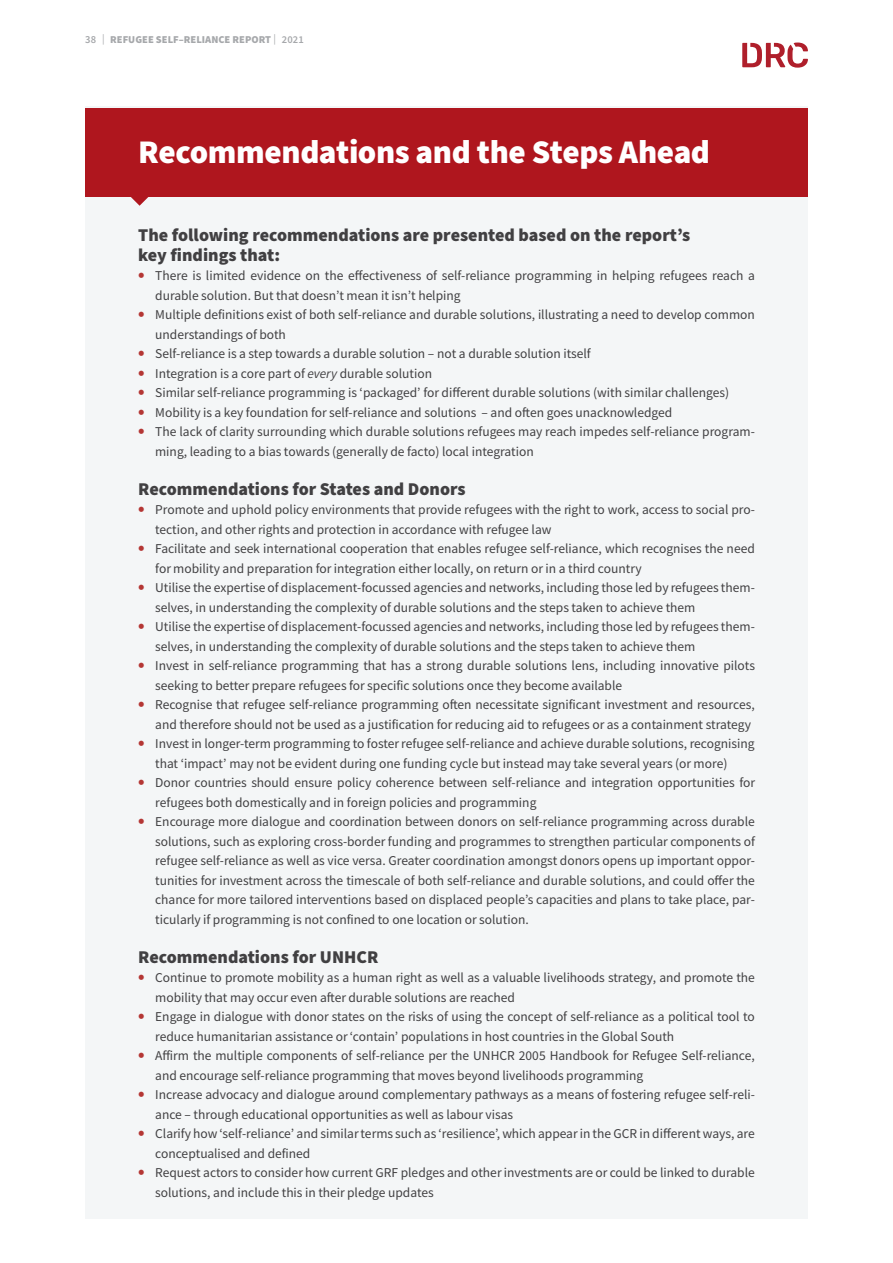
<style>
.page{position:relative;width:893px;height:1263px;background:#fff}
.page>*{position:absolute;margin:0;border:0;box-sizing:border-box;transform-origin:0 0}
.t1{font:900 33px "Source Sans Pro";letter-spacing:-.01em;color:#fff}
.t2{font:900 18px/19.5px "Source Sans Pro";color:#414042}
.t3{font:13.5px/19.5px "Source Sans Variable";color:#414042}
.t4{font:900 10.5px "Source Sans Pro";color:#a6a8ab}
.s1{font-weight:600}
.s2{font-weight:400}
.s3{font-family:"Source Sans Pro";font-weight:900;font-size:18px;color:#b43634}
.s4{font-style:italic}
</style>
<div class="page">
<div style="left:85px;top:106px;width:723px;height:1113px;background:#f4f6f7"></div>
<div style="left:85px;top:108px;width:723px;height:88px;background:#af161e"></div>
<svg style="left:128px;top:196px;width:24px;height:10px"></svg>
<svg style="left:742px;top:43px;width:66px;height:25px"></svg>
<p class="t4" style="left:85px;top:32px;width:220px"><span class="s1">38</span> <span class="s2">|</span> REFUGEE SELF–RELIANCE REPORT <span class="s2">|</span> <span class="s1">2021</span></p>
<h1 class="t1" style="left:138px;top:129px;width:573px">Recommendations and the Steps Ahead</h1>
<h2 class="t2" style="left:138px;top:226px;width:554px">The following recommendations are presented based on the report’s key findings that:</h2>
<p class="t3" style="left:155px;top:266px;width:601px;text-indent:-17px"><span class="s3">•</span> There is limited evidence on the effectiveness of self-reliance programming in helping refugees reach a durable solution. But that doesn’t mean it isn’t helping</p>
<p class="t3" style="left:155px;top:305px;width:601px;text-indent:-17px"><span class="s3">•</span> Multiple definitions exist of both self-reliance and durable solutions, illustrating a need to develop common understandings of both</p>
<p class="t3" style="left:138px;top:344px;width:454px"><span class="s3">•</span> Self-reliance is a step towards a durable solution – not a durable solution itself</p>
<p class="t3" style="left:138px;top:363px;width:296px"><span class="s3">•</span> Integration is a core part of <span class="s4">every</span> durable solution</p>
<p class="t3" style="left:138px;top:383px;width:593px"><span class="s3">•</span> Similar self-reliance programming is ‘packaged’ for different durable solutions (with similar challenges)</p>
<p class="t3" style="left:138px;top:402px;width:536px"><span class="s3">•</span> Mobility is a key foundation for self-reliance and solutions – and often goes unacknowledged</p>
<p class="t3" style="left:155px;top:422px;width:601px;text-indent:-17px"><span class="s3">•</span> The lack of clarity surrounding which durable solutions refugees may reach impedes self-reliance program&shy;ming, leading to a bias towards (generally de facto) local integration</p>
<h2 class="t2" style="left:138px;top:479px;width:329px">Recommendations for States and Donors</h2>
<p class="t3" style="left:155px;top:500px;width:601px;text-indent:-17px"><span class="s3">•</span> Promote and uphold policy environments that provide refugees with the right to work, access to social pro&shy;tection, and other rights and protection in accordance with refugee law</p>
<p class="t3" style="left:155px;top:539px;width:601px;text-indent:-17px"><span class="s3">•</span> Facilitate and seek international cooperation that enables refugee self-reliance, which recognises the need for mobility and preparation for integration either locally, on return or in a third country</p>
<p class="t3" style="left:155px;top:578px;width:601px;text-indent:-17px"><span class="s3">•</span> Utilise the expertise of displacement-focussed agencies and networks, including those led by refugees them&shy;selves, in understanding the complexity of durable solutions and the steps taken to achieve them</p>
<p class="t3" style="left:155px;top:617px;width:601px;text-indent:-17px"><span class="s3">•</span> Utilise the expertise of displacement-focussed agencies and networks, including those led by refugees them&shy;selves, in understanding the complexity of durable solutions and the steps taken to achieve them</p>
<p class="t3" style="left:155px;top:656px;width:601px;text-indent:-17px"><span class="s3">•</span> Invest in self-reliance programming that has a strong durable solutions lens, including innovative pilots seeking to better prepare refugees for specific solutions once they become available</p>
<p class="t3" style="left:138px;top:695px;width:618px;text-align:right"><span class="s3">•</span> Recognise that refugee self-reliance programming often necessitate significant investment and resources, and therefore should not be used as a justification for reducing aid to refugees or as a containment strategy</p>
<p class="t3" style="left:155px;top:734px;width:601px;text-indent:-17px"><span class="s3">•</span> Invest in longer-term programming to foster refugee self-reliance and achieve durable solutions, recognising that ‘impact’ may not be evident during one funding cycle but instead may take several years (or more)</p>
<p class="t3" style="left:155px;top:773px;width:601px;text-indent:-17px"><span class="s3">•</span> Donor countries should ensure policy coherence between self-reliance and integration opportunities for refugees both domestically and in foreign policies and programming</p>
<p class="t3" style="left:155px;top:812px;width:601px;text-align:justify;text-indent:-17px"><span class="s3">•</span> Encourage more dialogue and coordination between donors on self-reliance programming across durable solutions, such as exploring cross-border funding and programmes to strengthen particular components of refugee self-reliance as well as vice versa. Greater coordination amongst donors opens up important oppor&shy;tunities for investment across the timescale of both self-reliance and durable solutions, and could offer the chance for more tailored interventions based on displaced people’s capacities and plans to take place, par&shy;ticularly if programming is not confined to one location or solution.</p>
<h2 class="t2" style="left:138px;top:947px;width:242px">Recommendations for UNHCR</h2>
<p class="t3" style="left:155px;top:968px;width:601px;text-indent:-17px"><span class="s3">•</span> Continue to promote mobility as a human right as well as a valuable livelihoods strategy, and promote the mobility that may occur even after durable solutions are reached</p>
<p class="t3" style="left:155px;top:1007px;width:601px;text-indent:-17px"><span class="s3">•</span> Engage in dialogue with donor states on the risks of using the concept of self-reliance as a political tool to reduce humanitarian assistance or ‘contain’ populations in host countries in the Global South</p>
<p class="t3" style="left:155px;top:1046px;width:601px;text-indent:-17px"><span class="s3">•</span> Affirm the multiple components of self-reliance per the UNHCR 2005 Handbook for Refugee Self-reliance, and encourage self-reliance programming that moves beyond livelihoods programming</p>
<p class="t3" style="left:155px;top:1085px;width:601px;text-indent:-17px"><span class="s3">•</span> Increase advocacy and dialogue around complementary pathways as a means of fostering refugee self-reli&shy;ance – through educational opportunities as well as labour visas</p>
<p class="t3" style="left:155px;top:1124px;width:601px;text-indent:-17px"><span class="s3">•</span> Clarify how ‘self-reliance’ and similar terms such as ‘resilience’, which appear in the GCR in different ways, are conceptualised and defined</p>
<p class="t3" style="left:155px;top:1163px;width:601px;text-indent:-17px"><span class="s3">•</span> Request actors to consider how current GRF pledges and other investments are or could be linked to durable solutions, and include this in their pledge updates</p>
</div>
